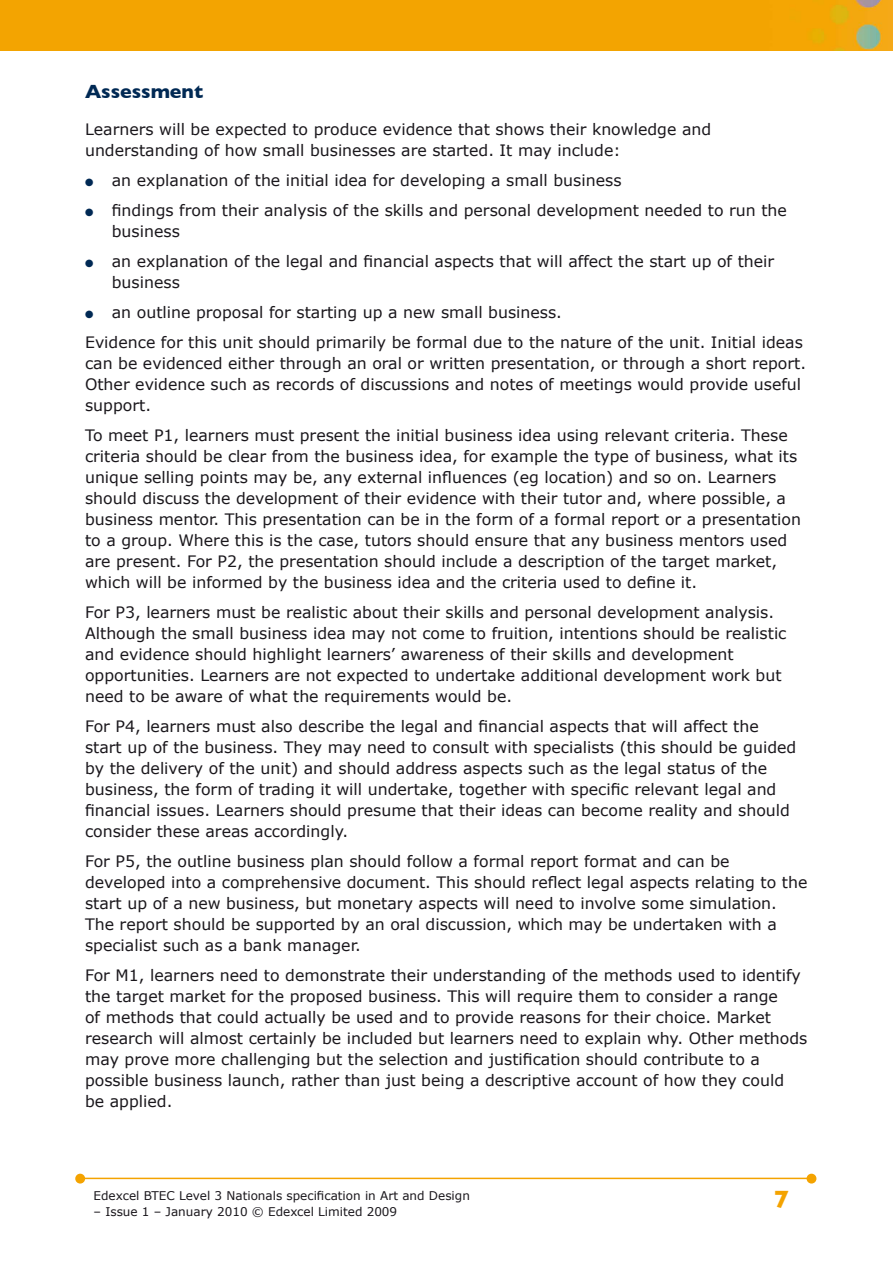
<style>
.page{position:relative;width:893px;height:1263px;background:#fff}
.page>*{position:absolute;margin:0;border:0;box-sizing:border-box;transform-origin:0 0}
.t1{font:700 25.5px "Gill Sans";color:#f4a300}
.t2{font:700 19.5px "Gill Sans";color:#002954}
.t3{font:15.75px/21px "Verdana";color:#1a171c}
.t4{font:12px "Verdana";color:#1a171c}
.s1{color:#002954}
</style>
<div class="page">
<div style="left:0;top:0;width:893px;height:51px;background:#f3a401"></div>
<hr style="left:82px;top:1178px;width:728px;height:1px;background:#f4a300">
<div style="left:807px;top:1174px;width:9px;height:9px;background:#f4a300;border-radius:50%"></div>
<div style="left:807px;top:1174px;width:9px;height:9px;border:2px solid #f4a300;border-radius:50%"></div>
<div style="left:76px;top:1174px;width:8px;height:9px;background:#f4a300;border-radius:50%"></div>
<div style="left:75px;top:1174px;width:10px;height:9px;border:2px solid #f4a300;border-radius:50%"></div>
<p class="t2" style="left:85px;top:80px;width:120px">Assessment</p>
<p class="t3" style="left:85px;top:118px;width:628px">Learners will be expected to produce evidence that shows their knowledge and understanding of how small businesses are started. It may include:</p>
<p class="t3" style="left:85px;top:169px;width:538px"><span class="s1">●</span> an explanation of the initial idea for developing a small business</p>
<p class="t3" style="left:112px;top:199px;width:677px;text-indent:-27px"><span class="s1">●</span> findings from their analysis of the skills and personal development needed to run the business</p>
<p class="t3" style="left:112px;top:250px;width:664px;text-indent:-27px"><span class="s1">●</span> an explanation of the legal and financial aspects that will affect the start up of their business</p>
<p class="t3" style="left:85px;top:296px;width:719px;line-height:30px"><span class="s1">●</span> an outline proposal for starting up a new small business.<br>Evidence for this unit should primarily be formal due to the nature of the unit. Initial ideas</p>
<p class="t3" style="left:85px;top:352px;width:723px">can be evidenced either through an oral or written presentation, or through a short report.<br>Other evidence such as records of discussions and notes of meetings would provide useful support.</p>
<p class="t3" style="left:85px;top:424px;width:718px">To meet P1, learners must present the initial business idea using relevant criteria. These criteria should be clear from the business idea, for example the type of business, what its unique selling points may be, any external influences (eg location) and so on. Learners should discuss the development of their evidence with their tutor and, where possible, a business mentor. This presentation can be in the form of a formal report or a presentation to a group. Where this is the case, tutors should ensure that any business mentors used are present. For P2, the presentation should include a description of the target market, which will be informed by the business idea and the criteria used to define it.</p>
<p class="t3" style="left:85px;top:601px;width:703px">For P3, learners must be realistic about their skills and personal development analysis.<br>Although the small business idea may not come to fruition, intentions should be realistic and evidence should highlight learners’ awareness of their skills and development opportunities. Learners are not expected to undertake additional development work but need to be aware of what the requirements would be.</p>
<p class="t3" style="left:85px;top:715px;width:713px">For P4, learners must also describe the legal and financial aspects that will affect the start up of the business. They may need to consult with specialists (this should be guided by the delivery of the unit) and should address aspects such as the legal status of the business, the form of trading it will undertake, together with specific relevant legal and financial issues. Learners should presume that their ideas can become reality and should consider these areas accordingly.</p>
<p class="t3" style="left:85px;top:850px;width:724px">For P5, the outline business plan should follow a formal report format and can be developed into a comprehensive document. This should reflect legal aspects relating to the start up of a new business, but monetary aspects will need to involve some simulation.<br>The report should be supported by an oral discussion, which may be undertaken with a specialist such as a bank manager.</p>
<p class="t3" style="left:85px;top:964px;width:724px">For M1, learners need to demonstrate their understanding of the methods used to identify the target market for the proposed business. This will require them to consider a range<br>of methods that could actually be used and to provide reasons for their choice. Market research will almost certainly be included but learners need to explain why. Other methods may prove more challenging but the selection and justification should contribute to a possible business launch, rather than just being a descriptive account of how they could<br>be applied.</p>
<p class="t4" style="left:94px;top:1188px;width:378px">Edexcel BTEC Level 3 Nationals specification in Art and Design</p>
<p class="t4" style="left:94px;top:1204px;width:305px">– Issue 1 – January 2010 © Edexcel Limited 2009</p>
<h1 class="t1" style="left:774px;top:1185px;width:17px">7</h1>
</div>
